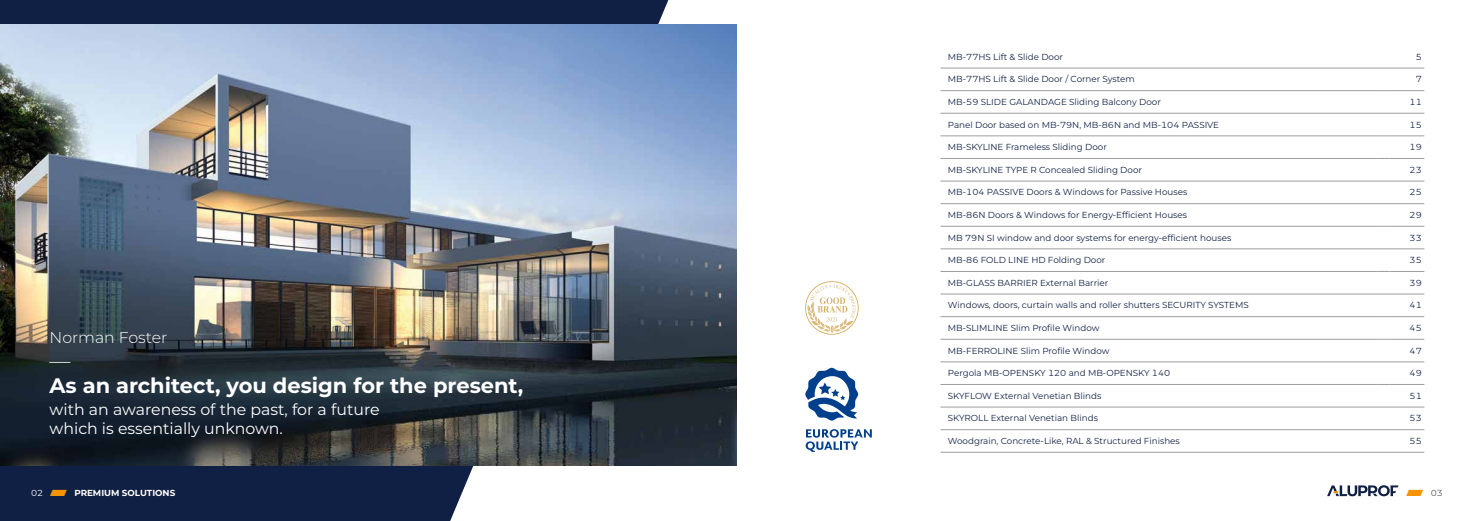
<style>
.page{position:relative;width:1474px;height:521px;background:#fff}
.page>*{position:absolute;margin:0;border:0;box-sizing:border-box;transform-origin:0 0}
.t1{font:700 21px "Aluprof Sans";color:#fff}
.t2{font:300 21px "Aluprof Sans";color:#fff}
.t3{font:15.75px/19.2px "Aluprof Sans";color:#fff}
.t4{font:300 15.75px "Aluprof Sans";color:#fff}
.t5{font:8.75px "Aluprof Sans";color:#101f44}
.t6{font:700 8.75px "Aluprof Sans";color:#fff}
.t7{font:8.75px "Aluprof Sans";color:#58585a}
.s1{font-weight:400}
.s2{color:#f39400}
.s3{font-weight:700;color:#f39400}
</style>
<div class="page">
<svg style="left:0;top:0;width:668px;height:521px;fill:#101f44"></svg>
<img style="left:0;top:25px;width:737px;height:441px">
<svg style="left:805px;top:281px;width:53px;height:54px"></svg>
<svg style="left:805px;top:368px;width:53px;height:53px"></svg>
<svg style="left:805px;top:429px;width:66px;height:23px"></svg>
<hr style="left:940px;top:68px;width:437px;height:1px;background:#9c9e9f">
<svg style="left:1377px;top:68px;width:12px;height:1px"></svg>
<hr style="left:1389px;top:68px;width:35px;height:1px;background:#9c9e9f">
<hr style="left:940px;top:90px;width:437px;height:1px;background:#9c9e9f">
<svg style="left:1377px;top:90px;width:12px;height:1px"></svg>
<hr style="left:1389px;top:90px;width:35px;height:1px;background:#9c9e9f">
<hr style="left:940px;top:113px;width:437px;height:1px;background:#9c9e9f">
<svg style="left:1377px;top:113px;width:12px;height:1px"></svg>
<hr style="left:1389px;top:113px;width:35px;height:1px;background:#9c9e9f">
<hr style="left:940px;top:136px;width:437px;height:1px;background:#9c9e9f">
<svg style="left:1377px;top:136px;width:12px;height:1px"></svg>
<hr style="left:1389px;top:136px;width:35px;height:1px;background:#9c9e9f">
<hr style="left:940px;top:158px;width:437px;height:1px;background:#9c9e9f">
<svg style="left:1377px;top:158px;width:12px;height:1px"></svg>
<hr style="left:1389px;top:158px;width:35px;height:1px;background:#9c9e9f">
<hr style="left:940px;top:181px;width:437px;height:1px;background:#9c9e9f">
<svg style="left:1377px;top:181px;width:12px;height:1px"></svg>
<hr style="left:1389px;top:181px;width:35px;height:1px;background:#9c9e9f">
<hr style="left:940px;top:203px;width:437px;height:1px;background:#9c9e9f">
<svg style="left:1377px;top:203px;width:12px;height:1px"></svg>
<hr style="left:1389px;top:203px;width:35px;height:1px;background:#9c9e9f">
<hr style="left:940px;top:226px;width:437px;height:1px;background:#9c9e9f">
<svg style="left:1377px;top:226px;width:12px;height:1px"></svg>
<hr style="left:1389px;top:226px;width:35px;height:1px;background:#9c9e9f">
<hr style="left:940px;top:249px;width:437px;height:1px;background:#9c9e9f">
<svg style="left:1377px;top:249px;width:12px;height:1px"></svg>
<hr style="left:1389px;top:249px;width:35px;height:1px;background:#9c9e9f">
<hr style="left:940px;top:271px;width:437px;height:1px;background:#9c9e9f">
<svg style="left:1377px;top:271px;width:12px;height:1px"></svg>
<hr style="left:1389px;top:271px;width:35px;height:1px;background:#9c9e9f">
<hr style="left:940px;top:294px;width:437px;height:1px;background:#9c9e9f">
<svg style="left:1377px;top:294px;width:12px;height:1px"></svg>
<hr style="left:1389px;top:294px;width:35px;height:1px;background:#9c9e9f">
<hr style="left:940px;top:316px;width:437px;height:1px;background:#9c9e9f">
<svg style="left:1377px;top:316px;width:12px;height:1px"></svg>
<hr style="left:1389px;top:316px;width:35px;height:1px;background:#9c9e9f">
<hr style="left:940px;top:339px;width:437px;height:1px;background:#9c9e9f">
<svg style="left:1377px;top:339px;width:12px;height:1px"></svg>
<hr style="left:1389px;top:339px;width:35px;height:1px;background:#9c9e9f">
<hr style="left:940px;top:362px;width:437px;height:1px;background:#9c9e9f">
<svg style="left:1377px;top:362px;width:12px;height:1px"></svg>
<hr style="left:1389px;top:362px;width:35px;height:1px;background:#9c9e9f">
<hr style="left:940px;top:384px;width:437px;height:1px;background:#9c9e9f">
<svg style="left:1377px;top:384px;width:12px;height:1px"></svg>
<hr style="left:1389px;top:384px;width:35px;height:1px;background:#9c9e9f">
<hr style="left:940px;top:407px;width:437px;height:1px;background:#9c9e9f">
<svg style="left:1377px;top:407px;width:12px;height:1px"></svg>
<hr style="left:1389px;top:407px;width:35px;height:1px;background:#9c9e9f">
<hr style="left:940px;top:429px;width:437px;height:1px;background:#9c9e9f">
<svg style="left:1377px;top:429px;width:12px;height:1px"></svg>
<hr style="left:1389px;top:429px;width:35px;height:1px;background:#9c9e9f">
<hr style="left:940px;top:452px;width:437px;height:1px;background:#9c9e9f">
<svg style="left:1377px;top:452px;width:12px;height:1px"></svg>
<hr style="left:1389px;top:452px;width:35px;height:1px;background:#9c9e9f">
<svg style="left:1327px;top:485px;width:71px;height:11px"></svg>
<h2 class="t4" style="left:50px;top:326px;width:119px">Norman Foster</h2>
<h1 class="t2" style="left:50px;top:346px;width:22px">―</h1>
<h1 class="t1" style="left:50px;top:370px;width:475px">As an architect, you design for the present,</h1>
<h2 class="t3" style="left:50px;top:399px;width:331px">with an awareness of the past, for a future which is essentially unknown.</h2>
<p class="t5" style="left:947px;top:51px;width:117px">MB-77HS Lift &amp; Slide Door</p>
<p class="t5" style="left:1415px;top:51px;width:8px">5</p>
<p class="t5" style="left:947px;top:73px;width:188px">MB-77HS Lift &amp; Slide Door / Corner System</p>
<p class="t5" style="left:1415px;top:73px;width:8px">7</p>
<p class="t5" style="left:947px;top:96px;width:214px">MB-59 SLIDE GALANDAGE Sliding Balcony Door</p>
<p class="t5" style="left:1409px;top:96px;width:14px">11</p>
<p class="t5" style="left:947px;top:118px;width:273px">Panel Door based on MB-79N, MB-86N and MB-104 PASSIVE</p>
<p class="t5" style="left:1409px;top:118px;width:14px">15</p>
<p class="t5" style="left:947px;top:141px;width:160px">MB-SKYLINE Frameless Sliding Door</p>
<p class="t5" style="left:1409px;top:141px;width:14px">19</p>
<p class="t5" style="left:947px;top:164px;width:196px">MB-SKYLINE TYPE R Concealed Sliding Door</p>
<p class="t5" style="left:1409px;top:164px;width:14px">23</p>
<p class="t5" style="left:947px;top:186px;width:241px">MB-104 PASSIVE Doors &amp; Windows for Passive Houses</p>
<p class="t5" style="left:1409px;top:186px;width:14px">25</p>
<p class="t5" style="left:947px;top:209px;width:241px">MB-86N Doors &amp; Windows for Energy-Efficient Houses</p>
<p class="t5" style="left:1409px;top:209px;width:14px">29</p>
<p class="t5" style="left:947px;top:231px;width:285px">MB 79N SI window and door systems for energy-efficient houses</p>
<p class="t5" style="left:1409px;top:231px;width:14px">33</p>
<p class="t5" style="left:947px;top:254px;width:159px">MB-86 FOLD LINE HD Folding Door</p>
<p class="t5" style="left:1409px;top:254px;width:14px">35</p>
<p class="t5" style="left:947px;top:277px;width:162px">MB-GLASS BARRIER External Barrier</p>
<p class="t5" style="left:1409px;top:277px;width:14px">39</p>
<p class="t5" style="left:947px;top:299px;width:302px">Windows, doors, curtain walls and roller shutters SECURITY SYSTEMS</p>
<p class="t5" style="left:1409px;top:299px;width:14px">41</p>
<p class="t5" style="left:947px;top:322px;width:151px">MB-SLIMLINE Slim Profile Window</p>
<p class="t5" style="left:1409px;top:322px;width:14px">45</p>
<p class="t5" style="left:947px;top:344px;width:161px">MB-FERROLINE Slim Profile Window</p>
<p class="t5" style="left:1409px;top:344px;width:14px">47</p>
<p class="t5" style="left:947px;top:367px;width:224px">Pergola MB-OPENSKY 120 and MB-OPENSKY 140</p>
<p class="t5" style="left:1409px;top:367px;width:14px">49</p>
<p class="t5" style="left:947px;top:390px;width:155px">SKYFLOW External Venetian Blinds</p>
<p class="t5" style="left:1409px;top:390px;width:14px">51</p>
<p class="t5" style="left:947px;top:412px;width:151px">SKYROLL External Venetian Blinds</p>
<p class="t5" style="left:1409px;top:412px;width:14px">53</p>
<p class="t5" style="left:947px;top:435px;width:233px">Woodgrain, Concrete-Like, RAL &amp; Structured Finishes</p>
<p class="t5" style="left:1409px;top:435px;width:14px">55</p>
<p class="t6" style="left:31px;top:487px;width:146px"><span class="s1">02</span> <span class="s2">⸠</span> PREMIUM SOLUTIONS</p>
<p class="t7" style="left:1406px;top:487px;width:38px"><span class="s3">⸠</span> 03</p>
</div>
